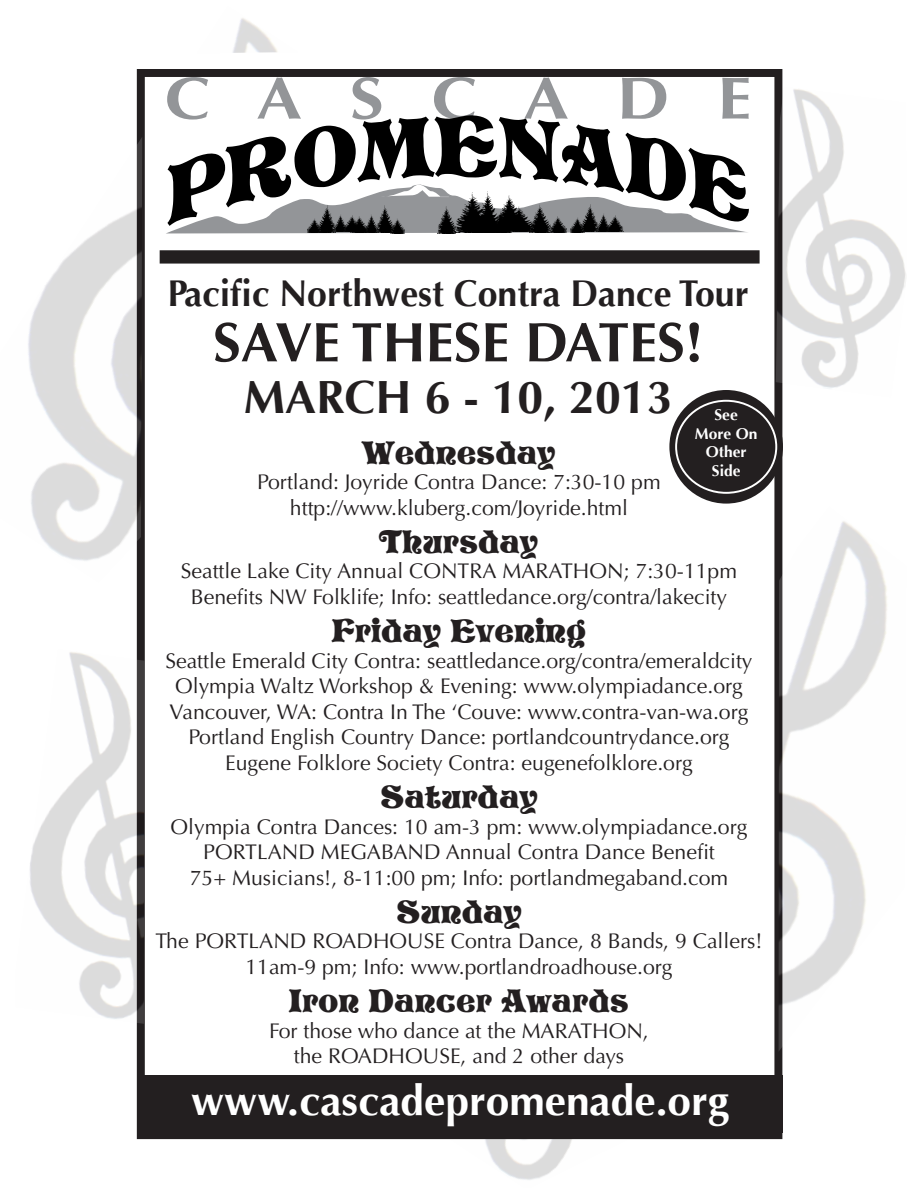
<style>
.page{position:relative;width:918px;height:1188px;background:#fff}
.page>*{position:absolute;margin:0;border:0;box-sizing:border-box;transform-origin:0 0}
.t1{font:700 59.4px "Optima";letter-spacing:.7em;color:#939598;scale:1.15 1}
.t2{font:700 55.8px "Optima";color:#231f20}
.t3{font:700 46.5px "Optima";color:#231f20}
.t4{font:700 42.45px "Optima";color:#fff}
.t5{font:700 37.2px "Optima";color:#231f20;scale:.96 1}
.t6{font:31.95px "Storybook";color:#231f20}
.t7{font:21.3px/25.5px "Optima";color:#231f20;text-align:center}
.t8{font:700 15.6px/18.8px "Optima";color:#fff;text-align:center}
</style>
<div class="page">
<img style="left:398px;top:1139px;width:270px;height:41px">
<div style="left:137px;top:1075px;width:645px;height:58px;background:#231f20"></div>
<div style="left:137px;top:69px;width:645px;height:1070px;border:8px solid #231f20"></div>
<svg style="left:298px;top:115px;width:451px;height:118px"></svg>
<img style="left:501px;top:196px;width:22px;height:16px">
<img style="left:492px;top:192px;width:9px;height:20px">
<img style="left:492px;top:212px;width:20px;height:21px">
<img style="left:454px;top:192px;width:38px;height:41px">
<img style="left:376px;top:206px;width:18px;height:27px">
<img style="left:504px;top:206px;width:26px;height:26px">
<img style="left:530px;top:205px;width:20px;height:28px">
<img style="left:390px;top:219px;width:14px;height:14px">
<img style="left:366px;top:215px;width:11px;height:17px">
<img style="left:438px;top:206px;width:17px;height:27px">
<img style="left:549px;top:216px;width:17px;height:16px">
<img style="left:361px;top:216px;width:7px;height:16px">
<img style="left:581px;top:205px;width:17px;height:27px">
<img style="left:571px;top:218px;width:13px;height:14px">
<img style="left:598px;top:214px;width:11px;height:17px">
<img style="left:607px;top:215px;width:17px;height:16px">
<img style="left:318px;top:206px;width:17px;height:26px">
<img style="left:308px;top:218px;width:13px;height:15px">
<img style="left:335px;top:214px;width:11px;height:18px">
<img style="left:344px;top:216px;width:17px;height:16px">
<div style="left:160px;top:250px;width:600px;height:14px;background:#231f20"></div>
<img style="left:776px;top:87px;width:130px;height:310px">
<div style="left:669px;top:390px;width:114px;height:114px;background:#231f20;border-radius:50%"></div>
<div style="left:675px;top:400px;width:102px;height:94px;border:2px solid #fff;border-radius:50%"></div>
<img style="left:30px;top:649px;width:114px;height:375px">
<img style="left:779px;top:507px;width:108px;height:545px">
<img style="left:28px;top:18px;width:270px;height:564px">
<h1 class="t1" style="left:165px;top:64px;width:512px">CASCADE</h1>
<h3 class="t5" style="left:168px;top:271px;width:607px">Pacific Northwest Contra Dance Tour</h3>
<h2 class="t2" style="left:213px;top:310px;width:492px">SAVE THESE DATES!</h2>
<h3 class="t3" style="left:244px;top:371px;width:430px">MARCH 6 - 10, 2013</h3>
<p class="t8" style="left:695px;top:405px;width:64px">See<br>More On<br>Other<br>Side</p>
<h3 class="t6" style="left:362px;top:433px;width:195px">Wednesday</h3>
<p class="t7" style="left:257px;top:470px;width:405px">Portland: Joyride Contra Dance: 7:30-10 pm http://www.kluberg.com/Joyride.html</p>
<h3 class="t6" style="left:380px;top:523px;width:160px">Thursday</h3>
<p class="t7" style="left:181px;top:559px;width:558px">Seattle Lake City Annual CONTRA MARATHON; 7:30-11pm<br>Benefits NW Folklife; Info: seattledance.org/contra/lakecity</p>
<h3 class="t6" style="left:332px;top:612px;width:256px">Friday Evening</h3>
<p class="t7" style="left:165px;top:648px;width:589px">Seattle Emerald City Contra: seattledance.org/contra/emeraldcity Olympia Waltz Workshop &amp; Evening: www.olympiadance.org Vancouver, WA: Contra In The ‘Couve: www.contra-van-wa.org Portland English Country Dance: portlandcountrydance.org Eugene Folklore Society Contra: eugenefolklore.org</p>
<h3 class="t6" style="left:380px;top:778px;width:159px">Saturday</h3>
<p class="t7" style="left:171px;top:814px;width:578px">Olympia Contra Dances: 10 am-3 pm: www.olympiadance.org<br>PORTLAND MEGABAND Annual Contra Dance Benefit<br>75+ Musicians!, 8-11:00 pm; Info: portlandmegaband.com</p>
<h3 class="t6" style="left:396px;top:892px;width:127px">Sunday</h3>
<p class="t7" style="left:155px;top:929px;width:609px">The PORTLAND ROADHOUSE Contra Dance, 8 Bands, 9 Callers!<br>11am-9 pm; Info: www.portlandroadhouse.org</p>
<h3 class="t6" style="left:289px;top:982px;width:342px">Iron Dancer Awards</h3>
<p class="t7" style="left:269px;top:1018px;width:381px">For those who dance at the MARATHON, the ROADHOUSE, and 2 other days</p>
<h3 class="t4" style="left:191px;top:1076px;width:539px">www.cascadepromenade.org</h3>
</div>
